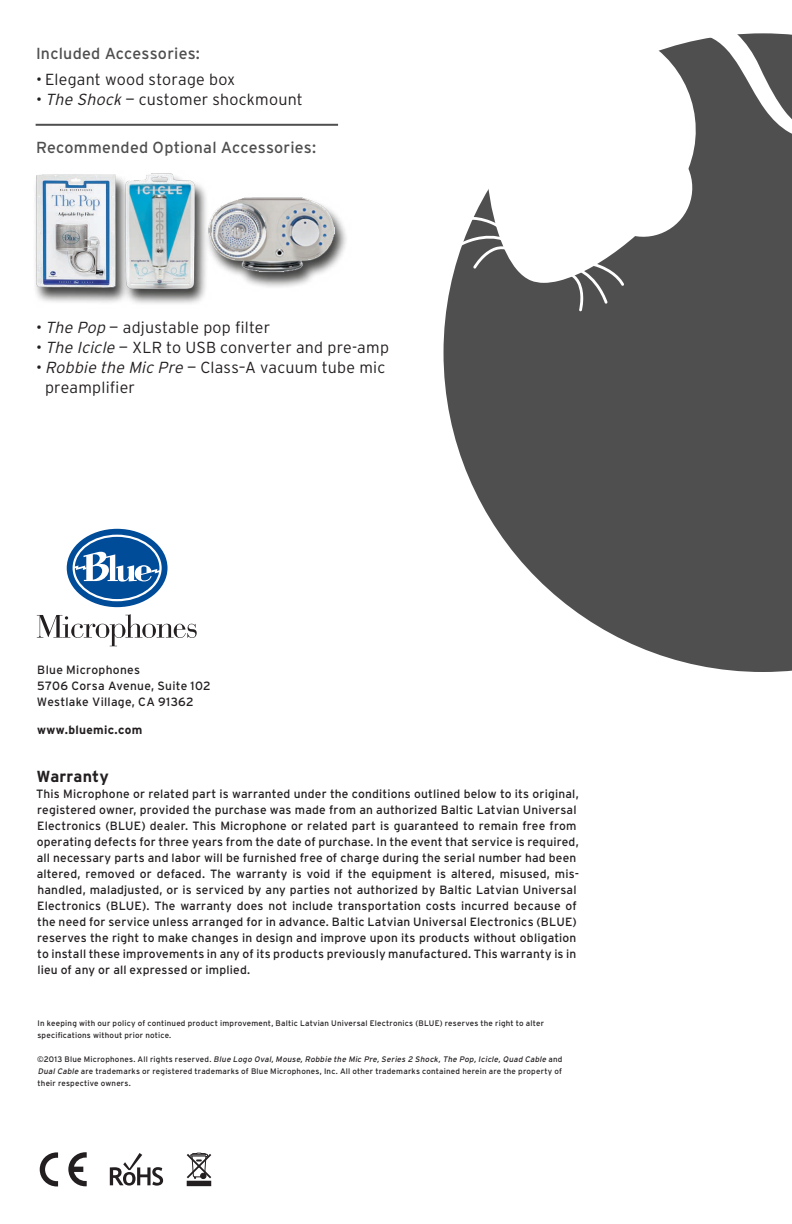
<style>
.page{position:relative;width:792px;height:1224px;background:#fff}
.page>*{position:absolute;margin:0;border:0;box-sizing:border-box;transform-origin:0 0}
.t1{font:300 16px/20px "Interstate";letter-spacing:.015em;color:#231f20}
.t2{font:16px "Interstate";letter-spacing:.015em;color:#4e4f4e}
.t3{font:700 16px "Interstate";letter-spacing:.01em;color:#231f20}
.t4{font:12px/16px "Interstate";letter-spacing:.015em;color:#231f20}
.t5{font:700 12px "Interstate";letter-spacing:.025em;color:#231f20}
.t6{font:8px/12px "Interstate";letter-spacing:.025em;color:#231f20;text-align:justify}
.s1{font-style:italic}
</style>
<div class="page">
<svg style="left:40px;top:1152px;width:18px;height:34px"></svg>
<svg style="left:68px;top:1152px;width:19px;height:34px"></svg>
<svg style="left:110px;top:1153px;width:53px;height:33px"></svg>
<svg style="left:186px;top:1152px;width:26px;height:28px"></svg>
<div style="left:187px;top:1181px;width:24px;height:5px;background:#231f20"></div>
<div style="left:67px;top:529px;width:101px;height:78px;background:#014c98;border-radius:50%"></div>
<svg style="left:73px;top:535px;width:89px;height:66px"></svg>
<svg style="left:37px;top:614px;width:160px;height:32px"></svg>
<svg style="left:444px;top:251px;width:348px;height:421px;fill:#4e4f4e"></svg>
<svg style="left:460px;top:33px;width:332px;height:278px"></svg>
<img style="left:35px;top:173px;width:312px;height:131px">
<hr style="left:36px;top:124px;width:302px;height:2px;background:#4e4f4e">
<p class="t2" style="left:36px;top:44px;width:166px">Included Accessories:</p>
<p class="t1" style="left:36px;top:69px;width:201px">• Elegant wood storage box</p>
<p class="t1" style="left:36px;top:89px;width:268px">• <span class="s1">The Shock</span> — customer shockmount</p>
<p class="t2" style="left:36px;top:138px;width:282px">Recommended Optional Accessories:</p>
<p class="t1" style="left:36px;top:317px;width:236px">• <span class="s1">The Pop</span> — adjustable pop filter</p>
<p class="t1" style="left:36px;top:337px;width:354px">• <span class="s1">The Icicle</span> — XLR to USB converter and pre-amp</p>
<p class="t1" style="left:45px;top:357px;width:342px;text-indent:-9px">• <span class="s1">Robbie the Mic Pre</span> — Class–A vacuum tube mic preamplifier</p>
<p class="t4" style="left:37px;top:662px;width:104px">Blue Microphones</p>
<p class="t4" style="left:37px;top:678px;width:175px">5706 Corsa Avenue, Suite 102</p>
<p class="t4" style="left:37px;top:694px;width:158px">Westlake Village, CA 91362</p>
<p class="t5" style="left:37px;top:723px;width:107px">www.bluemic.com</p>
<p class="t3" style="left:37px;top:768px;width:74px">Warranty</p>
<p class="t4" style="left:36px;top:786px;width:544px">This Microphone or related part is warranted under the conditions outlined below to its original, registered owner, provided the purchase was made from an authorized Baltic Latvian Universal Electronics (BLUE) dealer. This Microphone or related part is guaranteed to remain free from operating defects for three years from the date of purchase. In the event that service is required, all necessary parts and labor will be furnished free of charge during the serial number had been altered, removed or defaced. The warranty is void if the equipment is altered, misused, mis&shy;handled, maladjusted, or is serviced by any parties not authorized by Baltic Latvian Universal Electronics (BLUE). The warranty does not include transportation costs incurred because of the need for service unless arranged for in advance. Baltic Latvian Universal Electronics (BLUE) reserves the right to make changes in design and improve upon its products without obligation to install these improvements in any of its products previously manufactured. This warranty is in lieu of any or all expressed or implied.</p>
<p class="t6" style="left:38px;top:1018px;width:508px">In keeping with our policy of continued product improvement, Baltic Latvian Universal Electronics (BLUE) reserves the right to alter</p>
<p class="t6" style="left:37px;top:1030px;width:135px">specifications without prior notice.</p>
<p class="t6" style="left:37px;top:1054px;width:527px">© 2 0 1 3 B l u e M i c r o p h o n e s . A l l r i g h t s r e s e r v e d . <span class="s1">Blue Logo Oval, Mouse, Robbie the Mic Pre, Series 2 Shock, The Pop, Icicle, Quad Cable</span> a n d <span class="s1">Dual Cable</span> are trademarks or registered trademarks of Blue Microphones, Inc. All other trademarks contained herein are the property of their respective owners.</p>
</div>
